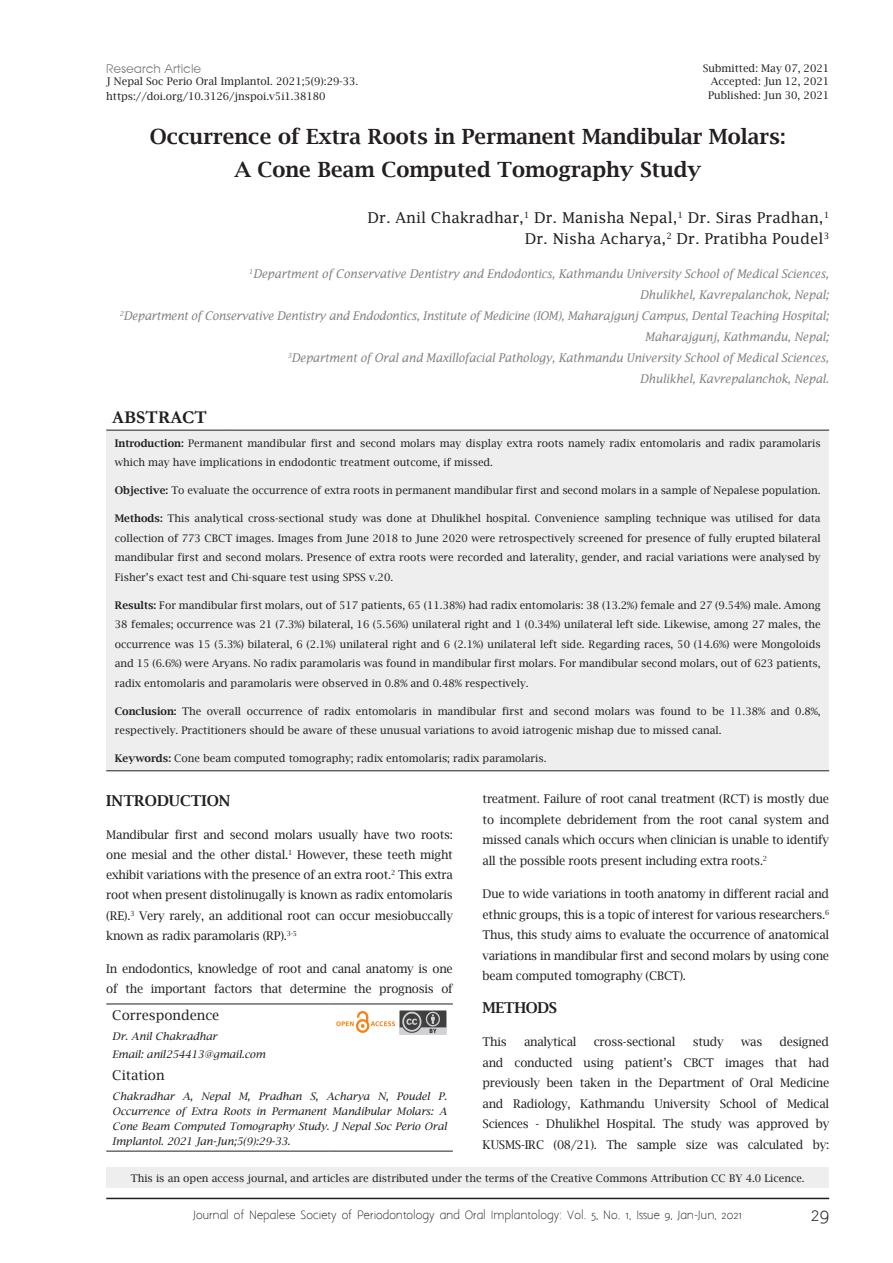
<style>
.page{position:relative;width:893px;height:1263px;background:#fff}
.page>*{position:absolute;margin:0;border:0;box-sizing:border-box;transform-origin:0 0}
.t1{font:600 21px/33px "Lucida Bright";color:#231f20;text-align:center}
.t2{font:700 18px "Garamond";color:#231f20}
.t3{font:18px "Aaargh Normal";color:#231f20}
.t4{font:15px/21px "Lucida Fax";color:#231f20;text-align:right}
.t5{font:600 15px "Lucida Bright";color:#231f20}
.t6{font:600 15px "Lucida Bright";letter-spacing:-.02em;color:#231f20}
.t7{font:13.5px "Lucida Bright";color:#231f20}
.t8{font:12px/20.5px "Lucida Bright";letter-spacing:-.02em;color:#231f20;text-align:justify}
.t9{font:italic 12px/21px "Lucida Fax";letter-spacing:-.02em;color:#808285;text-align:right;scale:.94 1}
.t10{font:12px "Advance Normal";color:#808285}
.t11{font:10.5px/19.5px "Lucida Bright";color:#231f20}
.t12{font:italic 10.5px/15px "Lucida Bright";color:#231f20;text-align:justify}
.t13{font:10.5px "Aaargh Normal";color:#231f20}
.s1{font-weight:600}
</style>
<div class="page">
<hr style="left:106px;top:1198px;width:723px;height:1px;background:#231f20">
<div style="left:106px;top:430px;width:723px;height:341px;background:#eeeeef"></div>
<hr style="left:106px;top:430px;width:121px;height:1px;background:#231f20">
<hr style="left:227px;top:430px;width:602px;height:1px;background:#231f20">
<hr style="left:106px;top:770px;width:121px;height:1px;background:#231f20">
<hr style="left:227px;top:770px;width:602px;height:1px;background:#231f20">
<hr style="left:106px;top:1003px;width:224px;height:1px;background:#231f20">
<hr style="left:330px;top:1003px;width:123px;height:1px;background:#231f20">
<hr style="left:106px;top:1151px;width:224px;height:1px;background:#231f20">
<hr style="left:330px;top:1151px;width:123px;height:1px;background:#231f20">
<img style="left:336px;top:1011px;width:60px;height:22px">
<img style="left:399px;top:1011px;width:48px;height:24px">
<div style="left:106px;top:1168px;width:723px;height:20px;background:#eeeeef"></div>
<p class="t10" style="left:106px;top:61px;width:97px">Research Article</p>
<p class="t11" style="left:106px;top:72px;width:254px">J Nepal Soc Perio Oral Implantol. 2021;5(9):29-33.</p>
<p class="t11" style="left:106px;top:87px;width:221px">https://doi.org/10.3126/jnspoi.v5i1.38180</p>
<p class="t11" style="left:703px;top:58px;width:128px">Submitted: May 07, 2021</p>
<p class="t11" style="left:711px;top:72px;width:120px">Accepted: Jun 12, 2021</p>
<p class="t11" style="left:708px;top:85px;width:122px">Published: Jun 30, 2021</p>
<p class="t1" style="left:150px;top:120px;width:637px">Occurrence of Extra Roots in Permanent Mandibular Molars:<br>A Cone Beam Computed Tomography Study</p>
<p class="t4" style="left:368px;top:207px;width:463px">Dr. Anil Chakradhar,<sup>1</sup> Dr. Manisha Nepal,<sup>1</sup> Dr. Siras Pradhan,<sup>1<br></sup>Dr. Nisha Acharya,<sup>2</sup> Dr. Pratibha Poudel<sup>3</sup></p>
<p class="t9" style="left:119px;top:263px;width:756px"><sup>1</sup>Department of Conservative Dentistry and Endodontics, Kathmandu University School of Medical Sciences,<br>Dhulikhel, Kavrepalanchok, Nepal;<br><sup>2</sup>Department of Conservative Dentistry and Endodontics, Institute of Medicine (IOM), Maharajgunj Campus, Dental Teaching Hospital; Maharajgunj, Kathmandu, Nepal;<br><sup>3</sup>Department of Oral and Maxillofacial Pathology, Kathmandu University School of Medical Sciences,<br>Dhulikhel, Kavrepalanchok, Nepal.</p>
<p class="t2" style="left:112px;top:405px;width:96px">ABSTRACT</p>
<p class="t11" style="left:115px;top:433px;width:707px"><span class="s1">Introduction:</span> Permanent mandibular first and second molars may display extra roots namely radix entomolaris and radix paramolaris which may have implications in endodontic treatment outcome, if missed.</p>
<p class="t11" style="left:115px;top:481px;width:707px"><span class="s1">Objective:</span> To evaluate the occurrence of extra roots in permanent mandibular first and second molars in a sample of Nepalese population.</p>
<p class="t11" style="left:115px;top:509px;width:707px;text-align:justify"><span class="s1">Methods:</span> This analytical cross-sectional study was done at Dhulikhel hospital. Convenience sampling technique was utilised for data collection of 773 CBCT images. Images from June 2018 to June 2020 were retrospectively screened for presence of fully erupted bilateral mandibular first and second molars. Presence of extra roots were recorded and laterality, gender, and racial variations were analysed by Fisher’s exact test and Chi-square test using SPSS v.20.</p>
<p class="t11" style="left:115px;top:595px;width:707px;text-align:justify"><span class="s1">Results:</span> For mandibular first molars, out of 517 patients, 65 (11.38%) had radix entomolaris: 38 (13.2%) female and 27 (9.54%) male. Among 38 females; occurrence was 21 (7.3%) bilateral, 16 (5.56%) unilateral right and 1 (0.34%) unilateral left side. Likewise, among 27 males, the occurrence was 15 (5.3%) bilateral, 6 (2.1%) unilateral right and 6 (2.1%) unilateral left side. Regarding races, 50 (14.6%) were Mongoloids and 15 (6.6%) were Aryans. No radix paramolaris was found in mandibular first molars. For mandibular second molars, out of 623 patients, radix entomolaris and paramolaris were observed in 0.8% and 0.48% respectively.</p>
<p class="t11" style="left:115px;top:701px;width:707px"><span class="s1">Conclusion:</span> The overall occurrence of radix entomolaris in mandibular first and second molars was found to be 11.38% and 0.8%, respectively. Practitioners should be aware of these unusual variations to avoid iatrogenic mishap due to missed canal.</p>
<p class="t11" style="left:115px;top:749px;width:433px"><span class="s1">Keywords:</span> Cone beam computed tomography; radix entomolaris; radix paramolaris.</p>
<p class="t5" style="left:106px;top:792px;width:126px">INTRODUCTION</p>
<p class="t8" style="left:106px;top:824px;width:348px">Mandibular first and second molars usually have two roots: one mesial and the other distal.<sup>1</sup> However, these teeth might exhibit variations with the presence of an extra root.<sup>2</sup> This extra root when present distolinugally is known as radix entomolaris (RE).<sup>3</sup> Very rarely, an additional root can occur mesiobuccally known as radix paramolaris (RP).<sup>3-5</sup></p>
<p class="t8" style="left:106px;top:958px;width:348px">In endodontics, knowledge of root and canal anatomy is one of the important factors that determine the prognosis of</p>
<p class="t8" style="left:483px;top:789px;width:348px">treatment. Failure of root canal treatment (RCT) is mostly due to incomplete debridement from the root canal system and missed canals which occurs when clinician is unable to identify all the possible roots present including extra roots.<sup>2</sup></p>
<p class="t8" style="left:483px;top:883px;width:348px">Due to wide variations in tooth anatomy in different racial and ethnic groups, this is a topic of interest for various researchers.<sup>6<br></sup>Thus, this study aims to evaluate the occurrence of anatomical variations in mandibular first and second molars by using cone beam computed tomography (CBCT).</p>
<p class="t6" style="left:483px;top:999px;width:76px">METHODS</p>
<p class="t8" style="left:483px;top:1032px;width:26px">This</p>
<p class="t8" style="left:524px;top:1032px;width:54px">analytical</p>
<p class="t8" style="left:594px;top:1032px;width:83px">cross-sectional</p>
<p class="t8" style="left:693px;top:1032px;width:33px">study</p>
<p class="t8" style="left:741px;top:1032px;width:23px">was</p>
<p class="t7" style="left:112px;top:1008px;width:109px">Correspondence</p>
<p class="t12" style="left:112px;top:1029px;width:106px">Dr. Anil Chakradhar</p>
<p class="t12" style="left:112px;top:1046px;width:155px">Email: anil254413@gmail.com</p>
<p class="t7" style="left:112px;top:1067px;width:54px">Citation</p>
<p class="t12" style="left:112px;top:1089px;width:336px">Chakradhar A, Nepal M, Pradhan S, Acharya N, Poudel P.<br>Occurrence of Extra Roots in Permanent Mandibular Molars: A Cone Beam Computed Tomography Study. J Nepal Soc Perio Oral Implantol. 2021 Jan-Jun;5(9):29-33.</p>
<p class="t8" style="left:483px;top:1032px;width:348px;text-indent:297px">designed and conducted using patient’s CBCT images that had previously been taken in the Department of Oral Medicine and Radiology, Kathmandu University School of Medical Sciences - Dhulikhel Hospital. The study was approved by KUSMS-IRC (08/21). The sample size was calculated by:</p>
<p class="t11" style="left:131px;top:1168px;width:675px">This is an open access journal, and articles are distributed under the terms of the Creative Commons Attribution CC BY 4.0 Licence.</p>
<p class="t13" style="left:193px;top:1209px;width:551px">Journal of Nepalese Society of Periodontology and Oral Implantology: Vol. 5, No. 1, Issue 9, Jan-Jun, 2021</p>
<h2 class="t3" style="left:811px;top:1204px;width:20px">29</h2>
</div>
